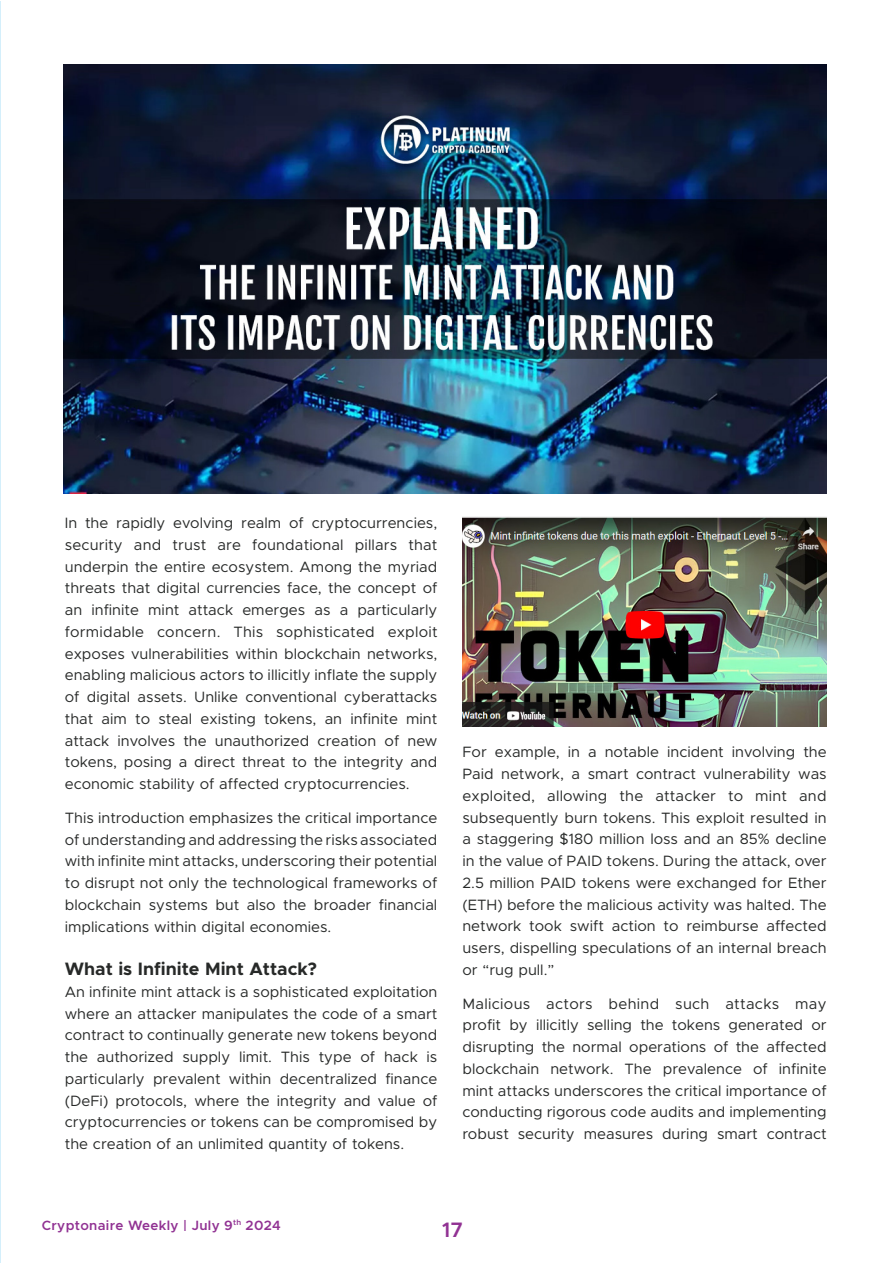
<style>
.page{position:relative;width:893px;height:1263px;background:#fff}
.page>*{position:absolute;margin:0;border:0;box-sizing:border-box;transform-origin:0 0}
.t1{font:600 21px "Metropolis";color:#913293}
.Body_paragraph{font:700 18px "Metropolis";color:#272928}
.Body_paragraph-2{font:15px/21.8px "Metropolis";color:#272928;text-align:justify}
.t2{font:600 13.5px "Metropolis";letter-spacing:.025em;color:#913293}
</style>
<div class="page">
<hr style="left:0;top:1px;width:1px;height:1262px;background:#d4effb">
<img style="left:63px;top:65px;width:764px;height:429px">
<img style="left:462px;top:516px;width:365px;height:210px">
<p class="Body_paragraph-2" style="left:65px;top:512px;width:374px">In the rapidly evolving realm of cryptocurrencies, security and trust are foundational pillars that underpin the entire ecosystem. Among the myriad threats that digital currencies face, the concept of an infinite mint attack emerges as a particularly formidable concern. This sophisticated exploit exposes vulnerabilities within blockchain networks, enabling malicious actors to illicitly inflate the supply of digital assets. Unlike conventional cyberattacks that aim to steal existing tokens, an infinite mint attack involves the unauthorized creation of new tokens, posing a direct threat to the integrity and economic stability of affected cryptocurrencies.</p>
<p class="Body_paragraph-2" style="left:65px;top:807px;width:374px">This introduction emphasizes the critical importance of understanding and addressing the risks associated with infinite mint attacks, underscoring their potential to disrupt not only the technological frameworks of blockchain systems but also the broader financial implications within digital economies.</p>
<p class="Body_paragraph" style="left:65px;top:957px;width:254px">What is Infinite Mint Attack?</p>
<p class="Body_paragraph-2" style="left:65px;top:981px;width:374px">An infinite mint attack is a sophisticated exploitation where an attacker manipulates the code of a smart contract to continually generate new tokens beyond the authorized supply limit. This type of hack is particularly prevalent within decentralized finance (DeFi) protocols, where the integrity and value of cryptocurrencies or tokens can be compromised by the creation of an unlimited quantity of tokens.</p>
<p class="Body_paragraph-2" style="left:462px;top:741px;width:366px">For example, in a notable incident involving the Paid network, a smart contract vulnerability was exploited, allowing the attacker to mint and subsequently burn tokens. This exploit resulted in a staggering $180 million loss and an 85% decline in the value of PAID tokens. During the attack, over 2.5 million PAID tokens were exchanged for Ether (ETH) before the malicious activity was halted. The network took swift action to reimburse affected users, dispelling speculations of an internal breach or “rug pull.”</p>
<p class="Body_paragraph-2" style="left:462px;top:992px;width:366px">Malicious actors behind such attacks may profit by illicitly selling the tokens generated or disrupting the normal operations of the affected blockchain network. The prevalence of infinite mint attacks underscores the critical importance of conducting rigorous code audits and implementing robust security measures during smart contract</p>
<p class="t2" style="left:42px;top:1217px;width:241px">Cryptonaire Weekly | July 9<sup>th</sup> 2024</p>
<h1 class="t1" style="left:442px;top:1216px;width:22px">17</h1>
</div>
